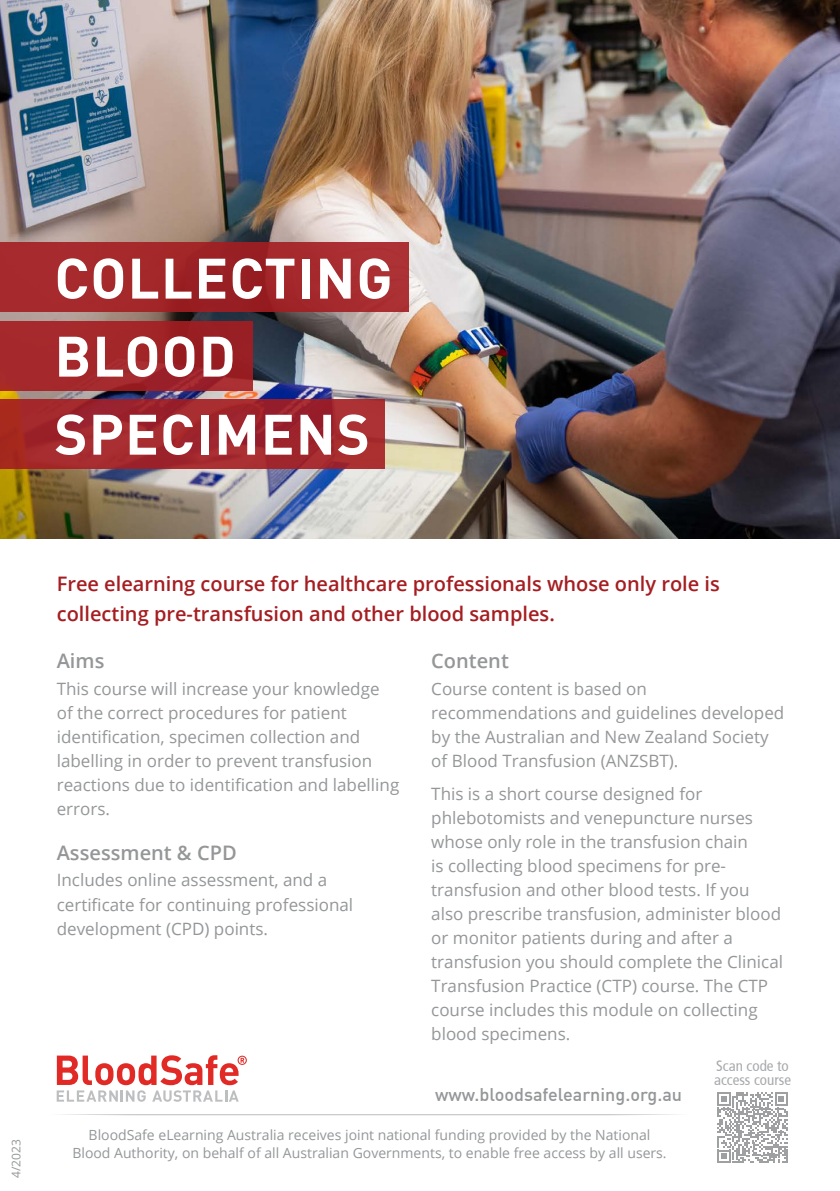
<style>
.page{position:relative;width:840px;height:1191px;background:#fff}
.page>*{position:absolute;margin:0;border:0;box-sizing:border-box;transform-origin:0 0}
.t1{font:700 56px/78px "DIN";letter-spacing:.02em;color:#fff}
.t2{font:600 20px/30px "Open Sans";color:#a51d21}
.t3{font:600 20px "Open Sans";color:#949698}
.t4{font:500 18px "DIN";color:#949698}
.t5{font:17px/24px "Open Sans";color:#949698}
.t6{font:condensed 15px/14px "Frutiger";color:#a7a9ac}
.t7{font:14px/18px "Open Sans";color:#949698;text-align:center}
.t8{font:12px "Open Sans";color:#949698}
</style>
<div class="page">
<svg style="left:57px;top:1055px;width:190px;height:46px"></svg>
<svg style="left:62px;top:1114px;width:615px;height:1px"></svg>
<img style="left:0;top:0;width:839px;height:539px">
<div style="left:0;top:242px;width:408px;height:70px;background:linear-gradient(to right,#a32629,#a4292d)"></div>
<div style="left:0;top:321px;width:252px;height:69px;background:linear-gradient(to right,#a92c2e,#981f24)"></div>
<div style="left:0;top:400px;width:385px;height:69px;background:linear-gradient(to right,#a22729,#a22931)"></div>
<svg style="left:717px;top:1092px;width:70px;height:71px"></svg>
<h1 class="t1" style="left:54px;top:237px;width:339px">COLLECTING<br>BLOOD<br>SPECIMENS</h1>
<p class="t8" style="left:8px;top:1178px;width:40px;rotate:-90deg">4/2023</p>
<p class="t2" style="left:57px;top:568px;width:664px">Free elearning course for healthcare professionals whose only role is collecting pre-transfusion and other blood samples.</p>
<p class="t3" style="left:57px;top:647px;width:49px">Aims</p>
<p class="t5" style="left:57px;top:676px;width:344px">This course will increase your knowledge of the correct procedures for patient identification, specimen collection and labelling in order to prevent transfusion reactions due to identification and labelling errors.</p>
<p class="t3" style="left:57px;top:838px;width:181px">Assessment &amp; CPD</p>
<p class="t5" style="left:57px;top:868px;width:298px">Includes online assessment, and a certificate for continuing professional development (CPD) points.</p>
<p class="t3" style="left:431px;top:647px;width:79px">Content</p>
<p class="t5" style="left:431px;top:676px;width:354px">Course content is based on recommendations and guidelines developed by the Australian and New Zealand Society of Blood Transfusion (ANZSBT).</p>
<p class="t5" style="left:431px;top:781px;width:353px">This is a short course designed for phlebotomists and venepuncture nurses whose only role in the transfusion chain<br>is collecting blood specimens for pre&shy;transfusion and other blood tests. If you also prescribe transfusion, administer blood or monitor patients during and after a transfusion you should complete the Clinical Transfusion Practice (CTP) course. The CTP course includes this module on collecting blood specimens.</p>
<p class="t6" style="left:713px;top:1059px;width:78px">Scan code to access course</p>
<p class="t4" style="left:435px;top:1083px;width:248px">www.bloodsafelearning.org.au</p>
<p class="t7" style="left:72px;top:1125px;width:595px">BloodSafe eLearning Australia receives joint national funding provided by the National<br>Blood Authority, on behalf of all Australian Governments, to enable free access by all users.</p>
</div>
